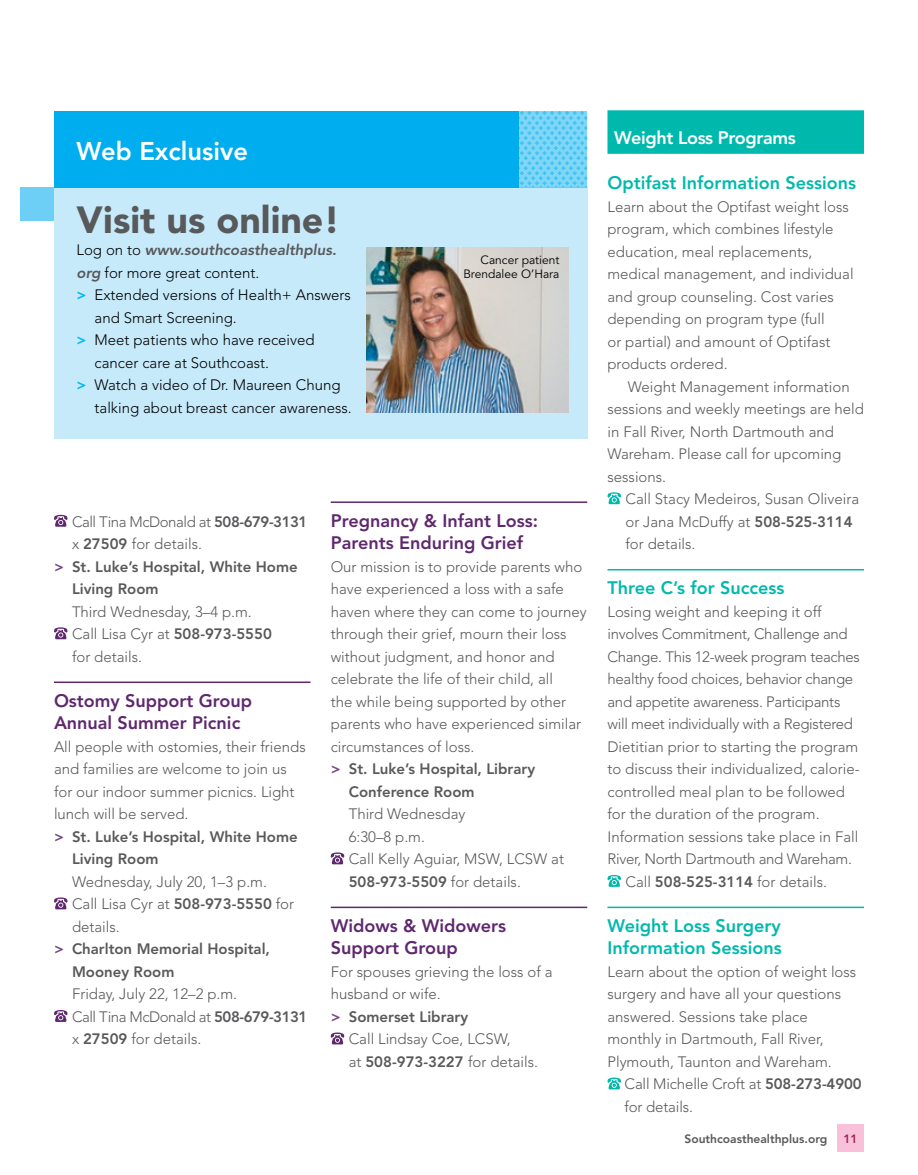
<style>
.page{position:relative;width:918px;height:1175px;background:#fff}
.page>*{position:absolute;margin:0;border:0;box-sizing:border-box;transform-origin:0 0}
.t1{font:900 37.5px "Avenir LT Std";color:#58595b}
.t2{font:800 25.5px "Avenir LT Std";color:#fff}
.t3{font:800 18px/22.5px "Avenir LT Std";color:#5f286e}
.t4{font:800 18px/22.5px "Avenir LT Std";color:#00b9ad}
.t5{font:800 18px "Avenir LT Std";letter-spacing:-.02em;color:#fff}
.t6{font:300 15px/22.5px "Avenir LT Std";color:#58595b}
.t7{font:300 15px "Avenir LT Std";letter-spacing:-.02em;color:#58595b}
.t8{font:300 15px "Avenir LT Std";color:#000}
.t9{font:800 15px "Avenir LT Std";color:#58595b}
.t10{font:italic 800 15px "Avenir LT Std";color:#58595b}
.t11{font:300 15px "Avenir LT Std";letter-spacing:-.03em;color:#58595b}
.t12{font:12px/14.4px "Avenir LT Std";color:#000;text-align:right}
.t13{font:800 12px "Avenir LT Std";color:#58595b}
.t14{font:800 12px "Avenir LT Std";color:#9e215a}
.s1{font-weight:300;font-style:normal;color:#000}
.s2{font-weight:800;font-style:italic;color:#58595b}
.s3{font-weight:800;color:#00b9f1}
.s4{font-weight:800}
.s5{color:#764b81}
</style>
<div class="page">
<hr style="left:331px;top:501px;width:256px;height:2px;background:#5f286e">
<hr style="left:331px;top:906px;width:256px;height:2px;background:#5f286e">
<svg style="left:331px;top:852px;width:13px;height:12px"></svg>
<svg style="left:331px;top:1032px;width:13px;height:12px"></svg>
<hr style="left:54px;top:681px;width:256px;height:2px;background:#5f286e">
<svg style="left:54px;top:515px;width:14px;height:12px"></svg>
<svg style="left:54px;top:627px;width:14px;height:12px"></svg>
<svg style="left:54px;top:897px;width:14px;height:12px"></svg>
<svg style="left:54px;top:1010px;width:14px;height:12px"></svg>
<div style="left:608px;top:110px;width:256px;height:44px;background:#00b9ad"></div>
<hr style="left:608px;top:569px;width:256px;height:1px;background:#00b9ad">
<hr style="left:608px;top:906px;width:256px;height:2px;background:#00b9ad">
<svg style="left:607px;top:492px;width:14px;height:12px"></svg>
<svg style="left:607px;top:875px;width:14px;height:12px"></svg>
<svg style="left:607px;top:1077px;width:14px;height:12px"></svg>
<div style="left:54px;top:187px;width:533px;height:252px;background:#c7eafb"></div>
<div style="left:54px;top:111px;width:464px;height:76px;background:#00aeef"></div>
<div style="left:20px;top:187px;width:34px;height:34px;background:#6dcff6"></div>
<svg style="left:518px;top:111px;width:69px;height:76px;background:#6ed0f5"></svg>
<img style="left:367px;top:248px;width:201px;height:165px">
<div style="left:837px;top:1125px;width:27px;height:27px;background:#f8c1d9"></div>
<h2 class="t2" style="left:77px;top:136px;width:173px">Web Exclusive</h2>
<h1 class="t1" style="left:77px;top:197px;width:265px">Visit us online!</h1>
<p class="t10" style="left:77px;top:241px;width:262px"><span class="s1">Log on to</span> www.southcoasthealthplus.</p>
<p class="t8" style="left:77px;top:264px;width:184px"><span class="s2">org</span> for more great content.</p>
<p class="t8" style="left:77px;top:286px;width:276px"><span class="s3">&gt;</span> Extended versions of Health+ Answers</p>
<p class="t8" style="left:95px;top:309px;width:144px">and Smart Screening.</p>
<p class="t8" style="left:77px;top:331px;width:240px"><span class="s3">&gt;</span> Meet patients who have received</p>
<p class="t8" style="left:95px;top:354px;width:176px">cancer care at Southcoast.</p>
<p class="t8" style="left:77px;top:376px;width:266px"><span class="s3">&gt;</span> Watch a video of Dr. Maureen Chung</p>
<p class="t8" style="left:95px;top:399px;width:259px">talking about breast cancer awareness.</p>
<p class="t12" style="left:463px;top:253px;width:98px">Cancer patient<br>Brendalee O’Hara</p>
<p class="t11" style="left:72px;top:513px;width:237px">Call Tina McDonald at <span class="s4">508-679-3131</span></p>
<p class="t6" style="left:72px;top:533px;width:131px">x <span class="s4">27509</span> for details.</p>
<p class="t9" style="left:54px;top:557px;width:245px"><span class="s5">&gt;</span> St. Luke’s Hospital, White Home</p>
<p class="t9" style="left:72px;top:580px;width:88px">Living Room</p>
<p class="t6" style="left:72px;top:600px;width:201px">Third Wednesday, 3–4 p.m.<br>Call Lisa Cyr at <span class="s4">508-973-5550 </span>for details.</p>
<p class="t3" style="left:54px;top:689px;width:200px">Ostomy Support Group<br>Annual Summer Picnic</p>
<p class="t6" style="left:54px;top:735px;width:253px">All people with ostomies, their friends</p>
<p class="t6" style="left:54px;top:758px;width:234px">and families are welcome to join us</p>
<p class="t6" style="left:54px;top:780px;width:242px">for our indoor summer picnics. Light</p>
<p class="t6" style="left:54px;top:803px;width:136px">lunch will be served.</p>
<p class="t9" style="left:54px;top:827px;width:245px"><span class="s5">&gt;</span> St. Luke’s Hospital, White Home</p>
<p class="t9" style="left:72px;top:850px;width:88px">Living Room</p>
<p class="t6" style="left:72px;top:870px;width:196px">Wednesday, July 20, 1–3 p.m.</p>
<p class="t6" style="left:72px;top:893px;width:224px">Call Lisa Cyr at <span class="s4">508-973-5550</span> for</p>
<p class="t6" style="left:72px;top:915px;width:49px">details.</p>
<p class="t9" style="left:54px;top:940px;width:218px"><span class="s5">&gt;</span> Charlton Memorial Hospital,</p>
<p class="t9" style="left:72px;top:962px;width:104px">Mooney Room</p>
<p class="t6" style="left:72px;top:983px;width:237px">Friday, July 22, 12–2 p.m.<br>Call Tina McDonald at <span class="s4">508-679-3131 </span>x <span class="s4">27509</span> for details.</p>
<p class="t3" style="left:331px;top:509px;width:209px">Pregnancy &amp; Infant Loss:<br>Parents Enduring Grief</p>
<p class="t6" style="left:331px;top:555px;width:253px">Our mission is to provide parents who</p>
<p class="t6" style="left:331px;top:578px;width:235px">have experienced a loss with a safe</p>
<p class="t6" style="left:331px;top:600px;width:258px">haven where they can come to journey</p>
<p class="t6" style="left:331px;top:623px;width:237px">through their grief, mourn their loss</p>
<p class="t6" style="left:331px;top:645px;width:226px">without judgment, and honor and</p>
<p class="t6" style="left:331px;top:668px;width:224px">celebrate the life of their child, all</p>
<p class="t6" style="left:331px;top:690px;width:237px">the while being supported by other</p>
<p class="t6" style="left:331px;top:713px;width:252px">parents who have experienced similar</p>
<p class="t6" style="left:331px;top:735px;width:145px">circumstances of loss.</p>
<p class="t9" style="left:331px;top:760px;width:206px"><span class="s5">&gt;</span> St. Luke’s Hospital, Library</p>
<p class="t9" style="left:349px;top:782px;width:127px">Conference Room</p>
<p class="t6" style="left:349px;top:803px;width:217px">Third Wednesday<br>6:30–8 p.m.<br>Call Kelly Aguiar, MSW, LCSW at<br><span class="s4">508-973-5509</span> for details.</p>
<p class="t3" style="left:331px;top:914px;width:177px">Widows &amp; Widowers<br>Support Group</p>
<p class="t6" style="left:331px;top:960px;width:223px">For spouses grieving the loss of a</p>
<p class="t6" style="left:331px;top:983px;width:112px">husband or wife.</p>
<p class="t9" style="left:331px;top:1007px;width:139px"><span class="s5">&gt;</span> Somerset Library</p>
<p class="t6" style="left:349px;top:1028px;width:164px">Call Lindsay Coe, LCSW,</p>
<p class="t6" style="left:349px;top:1050px;width:191px">at <span class="s4">508-973-3227</span> for details.</p>
<p class="t5" style="left:614px;top:127px;width:183px">Weight Loss Programs</p>
<p class="t4" style="left:608px;top:172px;width:250px">Optifast Information Sessions</p>
<p class="t6" style="left:608px;top:195px;width:248px">Learn about the Optifast weight loss program, which combines lifestyle education, meal replacements, medical management, and individual and group counseling. Cost varies depending on program type (full<br>or partial) and amount of Optifast products ordered.</p>
<p class="t6" style="left:608px;top:375px;width:258px;text-indent:20px">Weight Management information sessions and weekly meetings are held in Fall River, North Dartmouth and<br>Wareham. Please call for upcoming sessions.</p>
<p class="t6" style="left:626px;top:488px;width:235px">Call Stacy Medeiros, Susan Oliveira or Jana McDuffy at <span class="s4">508-525-3114 </span>for details.</p>
<p class="t4" style="left:608px;top:577px;width:178px">Three C’s for Success</p>
<p class="t6" style="left:608px;top:600px;width:215px">Losing weight and keeping it off</p>
<p class="t7" style="left:608px;top:625px;width:242px">involves Commitment, Challenge and</p>
<p class="t7" style="left:608px;top:648px;width:254px">Change. This 12-week program teaches</p>
<p class="t7" style="left:608px;top:670px;width:247px">healthy food choices, behavior change</p>
<p class="t7" style="left:608px;top:693px;width:234px">and appetite awareness. Participants</p>
<p class="t7" style="left:608px;top:715px;width:247px">will meet individually with a Registered</p>
<p class="t6" style="left:608px;top:735px;width:252px">Dietitian prior to starting the program</p>
<p class="t6" style="left:608px;top:758px;width:254px">to discuss their individualized, calorie-</p>
<p class="t6" style="left:608px;top:780px;width:239px">controlled meal plan to be followed</p>
<p class="t6" style="left:608px;top:803px;width:214px">for the duration of the program.</p>
<p class="t6" style="left:608px;top:825px;width:252px">Information sessions take place in Fall</p>
<p class="t7" style="left:608px;top:850px;width:246px">River, North Dartmouth and Wareham.</p>
<p class="t6" style="left:626px;top:870px;width:203px">Call <span class="s4">508-525-3114</span> for details.</p>
<p class="t4" style="left:608px;top:914px;width:176px">Weight Loss Surgery<br>Information Sessions</p>
<p class="t6" style="left:608px;top:960px;width:250px">Learn about the option of weight loss surgery and have all your questions answered. Sessions take place monthly in Dartmouth, Fall River, Plymouth, Taunton and Wareham.</p>
<p class="t6" style="left:625px;top:1073px;width:239px">Call Michelle Croft at <span class="s4">508-273-4900 </span>for details.</p>
<p class="t13" style="left:685px;top:1131px;width:144px">Southcoasthealthplus.org</p>
<p class="t14" style="left:843px;top:1131px;width:16px">11</p>
</div>
